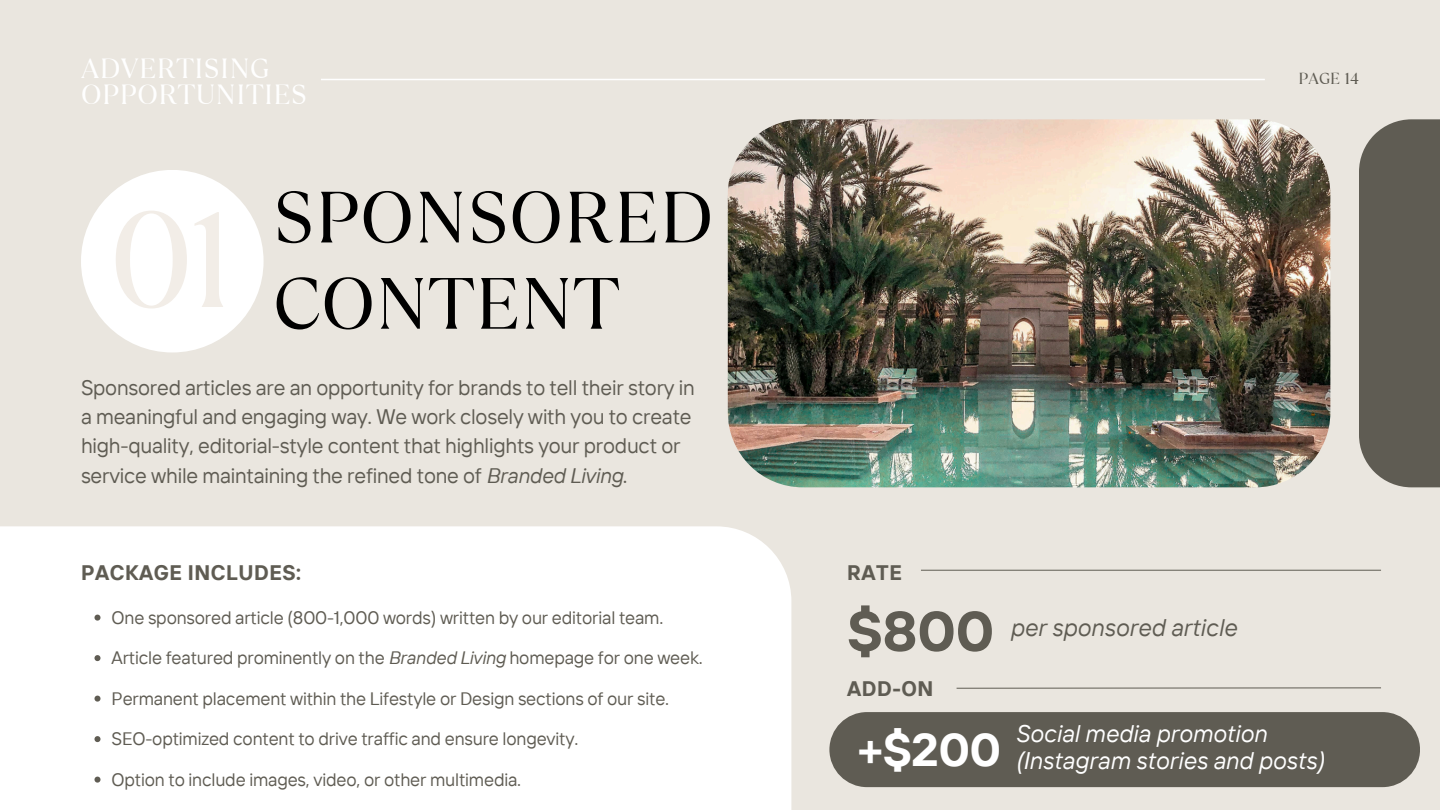
<style>
.page{position:relative;width:1440px;height:810px;background:#eae6df}
.page>*{position:absolute;margin:0;border:0;box-sizing:border-box;transform-origin:0 0}
.t1{font:135.6px "TT Ramillas";color:#f2ede7}
.t2{font:72.4px/86.2px "TT Ramillas";letter-spacing:.01em;color:#000}
.t3{font:700 56.4px "TT Interphases";color:#5f5c53}
.t4{font:700 45.8px "TT Interphases";color:#fff}
.t5{font:27.7px/26px "TT Ramillas";letter-spacing:.02em;color:#fff}
.t6{font:italic 24px/26.2px "TT Interphases";color:#fff}
.t7{font:italic 24px "TT Interphases";color:#5f5c53}
.t8{font:21px/29.2px "TT Interphases";letter-spacing:-.01em;color:#5f5c53}
.t9{font:700 21px "TT Interphases";letter-spacing:.025em;color:#5f5c53}
.t10{font:18px "TT Interphases";letter-spacing:-.01em;color:#5f5c53}
.t11{font:16px "TT Ramillas";letter-spacing:.01em;color:#5f5c53}
.s1{font-style:italic}
</style>
<div class="page">
<div style="left:0;top:526px;width:791px;height:284px;background:#fff"></div>
<img style="left:728px;top:119px;width:602px;height:368px;border-radius:75px">
<div style="left:1359px;top:119px;width:81px;height:368px;background:#5f5c53"></div>
<hr style="left:321px;top:79px;width:944px;height:1px;background:#fff">
<hr style="left:921px;top:570px;width:460px;height:1px;background:#5f5c53">
<svg style="left:956px;top:687px;width:425px;height:2px"></svg>
<div style="left:829px;top:712px;width:591px;height:75px;background:#5f5c53;border-radius:38px"></div>
<div style="left:81px;top:170px;width:183px;height:182px;background:#fff;border-radius:50%"></div>
<svg style="left:94px;top:615px;width:6px;height:6px"></svg>
<svg style="left:94px;top:655px;width:6px;height:6px"></svg>
<svg style="left:94px;top:696px;width:6px;height:6px"></svg>
<svg style="left:94px;top:736px;width:6px;height:6px"></svg>
<svg style="left:94px;top:777px;width:6px;height:6px"></svg>
<p class="t5" style="left:81px;top:55px;width:228px">ADVERTISING<br>OPPORTUNITIES</p>
<h5 class="t11" style="left:1298px;top:67px;width:62px">PAGE 14</h5>
<h4 class="t1" style="left:108px;top:166px;width:131px">01</h4>
<p class="t2" style="left:273px;top:174px;width:441px">SPONSORED<br>CONTENT</p>
<p class="t8" style="left:81px;top:372px;width:615px">Sponsored articles are an opportunity for brands to tell their story in a meaningful and engaging way. We work closely with you to create high-quality, editorial-style content that highlights your product or service while maintaining the refined tone of <span class="s1">Branded Living</span>.</p>
<p class="t9" style="left:81px;top:559px;width:222px">PACKAGE INCLUDES:</p>
<p class="t9" style="left:847px;top:559px;width:56px">RATE</p>
<p class="t10" style="left:112px;top:606px;width:553px">One sponsored article (800-1,000 words) written by our editorial team.</p>
<h1 class="t10" style="left:112px;top:646px;width:593px">Article featured prominently on the <span class="s1">Branded Living</span> homepage for one week.</h1>
<p class="t10" style="left:112px;top:687px;width:559px">Permanent placement within the Lifestyle or Design sections of our site.</p>
<p class="t10" style="left:112px;top:727px;width:468px">SEO-optimized content to drive traffic and ensure longevity.</p>
<p class="t10" style="left:112px;top:768px;width:411px">Option to include images, video, or other multimedia.</p>
<p class="t3" style="left:847px;top:595px;width:148px">$800</p>
<p class="t9" style="left:847px;top:675px;width:88px">ADD-ON</p>
<h2 class="t4" style="left:858px;top:720px;width:145px">+$200</h2>
<p class="t7" style="left:1010px;top:612px;width:228px">per sponsored article</p>
<p class="t6" style="left:1015px;top:720px;width:310px">Social media promotion (Instagram stories and posts)</p>
</div>
